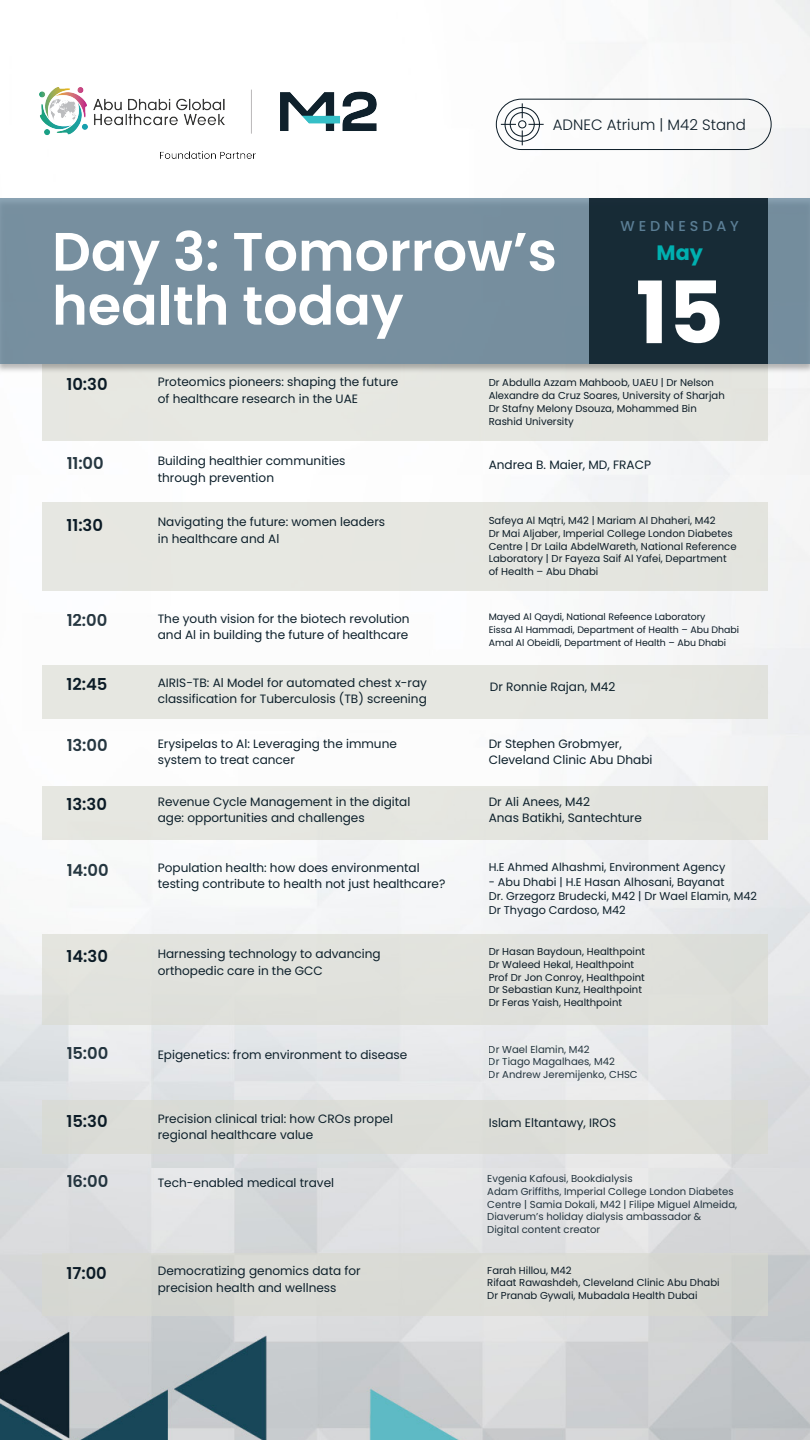
<style>
.page{position:relative;width:810px;height:1440px;background:#fff}
.page>*{position:absolute;margin:0;border:0;box-sizing:border-box;transform-origin:0 0}
.t1{font:700 85.8px "Poppins";color:#fff}
.t2{font:600 54px/54px "Poppins";color:#fff}
.t3{font:700 20.77px "Poppins";color:#00b0b0}
.t4{font:600 16.42px "Poppins";color:#0b1b26}
.t5{font:600 16.42px "Poppins";color:#0d202b}
.t6{font:300 15px "Poppins";color:#0b1b26}
.t7{font:500 14.33px "Poppins";letter-spacing:.27em;color:#5b7e95}
.t8{font:12.08px/16.4px "Poppins";color:#0d202b}
.t9{font:11.25px/14.2px "Poppins";color:#0d202b}
.t10{font:10.05px/12.8px "Poppins";color:#0b1b26}
.t11{font:10.05px/12.8px "Poppins";color:#0d202b}
.t12{font:9.38px/12.8px "Poppins";color:#0b1b26}
</style>
<div class="page">
<img style="left:0;top:0;width:810px;height:1440px">
<div style="left:42px;top:786px;width:726px;height:54px;background:#e5e6e0"></div>
<div style="left:42px;top:364px;width:726px;height:76px;background:#e6e7e1"></div>
<div style="left:42px;top:503px;width:726px;height:88px;background:#e6e7e1"></div>
<div style="left:42px;top:666px;width:726px;height:53px;background:#e6e7e1"></div>
<div style="left:42px;top:934px;width:726px;height:91px;background:#e0e1dc"></div>
<div style="left:42px;top:1253px;width:726px;height:62px;background:#d8d9cf"></div>
<div style="left:42px;top:1101px;width:726px;height:53px;background:#dcddd8"></div>
<img style="left:0;top:198px;width:810px;height:175px">
<div style="left:0;top:199px;width:810px;height:165px;background:#778f9f"></div>
<div style="left:496px;top:99px;width:276px;height:51px;border:1px solid #0b1b26;border-radius:25px"></div>
<img style="left:8px;top:75px;width:402px;height:95px">
<div style="left:589px;top:199px;width:178px;height:165px;background:#172b36"></div>
<svg style="left:501px;top:103px;width:43px;height:42px"></svg>
<p class="t6" style="left:553px;top:116px;width:195px">ADNEC Atrium | M42 Stand</p>
<h2 class="t2" style="left:52px;top:225px;width:506px">Day 3: Tomorrow’s health today</h2>
<p class="t7" style="left:621px;top:218px;width:120px">WEDNESDAY</p>
<h3 class="t3" style="left:657px;top:241px;width:48px">May</h3>
<h1 class="t1" style="left:636px;top:263px;width:90px">15</h1>
<h3 class="t4" style="left:66px;top:375px;width:43px">10:30</h3>
<h3 class="t5" style="left:66px;top:454px;width:39px">11:00</h3>
<p class="t8" style="left:158px;top:374px;width:242px">Proteomics pioneers: shaping the future of healthcare research in the UAE</p>
<p class="t8" style="left:158px;top:453px;width:189px">Building healthier communities through prevention</p>
<p class="t10" style="left:489px;top:377px;width:238px">Dr Abdulla Azzam Mahboob, UAEU | Dr Nelson Alexandre da Cruz Soares, University of Sharjah Dr Stafny Melony Dsouza, Mohammed Bin Rashid University</p>
<p class="t8" style="left:489px;top:457px;width:164px">Andrea B. Maier, MD, FRACP</p>
<h3 class="t4" style="left:66px;top:516px;width:38px">11:30</h3>
<p class="t8" style="left:158px;top:514px;width:229px">Navigating the future: women leaders in healthcare and Al</p>
<p class="t10" style="left:489px;top:514px;width:249px">Safeya Al Mqtri, M42 | Mariam Al Dhaheri, M42<br>Dr Mai Aljaber, Imperial College London Diabetes Centre | Dr Laila AbdelWareth, National Reference Laboratory | Dr Fayeza Saif Al Yafei, Department of Health – Abu Dhabi</p>
<h3 class="t5" style="left:66px;top:611px;width:42px">12:00</h3>
<p class="t8" style="left:158px;top:610px;width:253px">The youth vision for the biotech revolution and Al in building the future of healthcare</p>
<p class="t8" style="left:158px;top:674px;width:271px">AIRIS-TB: Al Model for automated chest x-ray classification for Tuberculosis (TB) screening</p>
<p class="t8" style="left:158px;top:735px;width:241px">Erysipelas to Al: Leveraging the immune system to treat cancer</p>
<h3 class="t4" style="left:66px;top:675px;width:43px">12:45</h3>
<h3 class="t5" style="left:66px;top:736px;width:43px">13:00</h3>
<p class="t12" style="left:489px;top:611px;width:252px">Mayed Al Qaydi, National Refeence Laboratory<br>Eissa Al Hammadi, Department of Health – Abu Dhabi<br>Amal Al Obeidli, Department of Health – Abu Dhabi</p>
<p class="t8" style="left:490px;top:678px;width:127px">Dr Ronnie Rajan, M42</p>
<p class="t8" style="left:489px;top:735px;width:165px">Dr Stephen Grobmyer,<br>Cleveland Clinic Abu Dhabi</p>
<h3 class="t4" style="left:66px;top:794px;width:42px">13:30</h3>
<p class="t8" style="left:158px;top:793px;width:254px">Revenue Cycle Management in the digital age: opportunities and challenges</p>
<p class="t8" style="left:489px;top:793px;width:155px">Dr Ali Anees, M42<br>Anas Batikhi, Santechture</p>
<h3 class="t5" style="left:66px;top:860px;width:44px">14:00</h3>
<p class="t8" style="left:158px;top:860px;width:289px">Population health: how does environmental testing contribute to health not just healthcare?</p>
<h3 class="t4" style="left:66px;top:947px;width:43px">14:30</h3>
<h3 class="t5" style="left:66px;top:1044px;width:43px">15:00</h3>
<p class="t8" style="left:158px;top:946px;width:224px">Harnessing technology to advancing orthopedic care in the GCC</p>
<p class="t8" style="left:158px;top:1047px;width:251px">Epigenetics: from environment to disease</p>
<p class="t9" style="left:489px;top:860px;width:238px">H.E Ahmed Alhashmi, Environment Agency</p>
<p class="t9" style="left:489px;top:875px;width:270px">- Abu Dhabi | H.E Hasan Alhosani, Bayanat<br>Dr. Grzegorz Brudecki, M42 | Dr Wael Elamin, M42<br>Dr Thyago Cardoso, M42</p>
<p class="t10" style="left:489px;top:945px;width:158px">Dr Hasan Baydoun, Healthpoint<br>Dr Waleed Hekal, Healthpoint<br>Prof Dr Jon Conroy, Healthpoint<br>Dr Sebastian Kunz, Healthpoint<br>Dr Feras Yaish, Healthpoint</p>
<p class="t11" style="left:489px;top:1043px;width:150px">Dr Wael Elamin, M42<br>Dr Tiago Magalhaes, M42<br>Dr Andrew Jeremijenko, CHSC</p>
<p class="t8" style="left:158px;top:1111px;width:237px">Precision clinical trial: how CROs propel regional healthcare value</p>
<h3 class="t4" style="left:66px;top:1111px;width:43px">15:30</h3>
<p class="t8" style="left:489px;top:1115px;width:129px">Islam Eltantawy, IROS</p>
<h3 class="t5" style="left:66px;top:1172px;width:43px">16:00</h3>
<p class="t8" style="left:158px;top:1175px;width:178px">Tech-enabled medical travel</p>
<p class="t11" style="left:487px;top:1172px;width:251px">Evgenia Kafousi, Bookdialysis<br>Adam Griffiths, Imperial College London Diabetes Centre | Samia Dokali, M42 | Filipe Miguel Almeida, Diaverum’s holiday dialysis ambassador &amp;<br>Digital content creator</p>
<h3 class="t4" style="left:66px;top:1264px;width:42px">17:00</h3>
<p class="t8" style="left:158px;top:1263px;width:205px">Democratizing genomics data for precision health and wellness</p>
<p class="t10" style="left:487px;top:1264px;width:234px">Farah Hillou, M42<br>Rifaat Rawashdeh, Cleveland Clinic Abu Dhabi<br>Dr Pranab Gywali, Mubadala Health Dubai</p>
</div>
